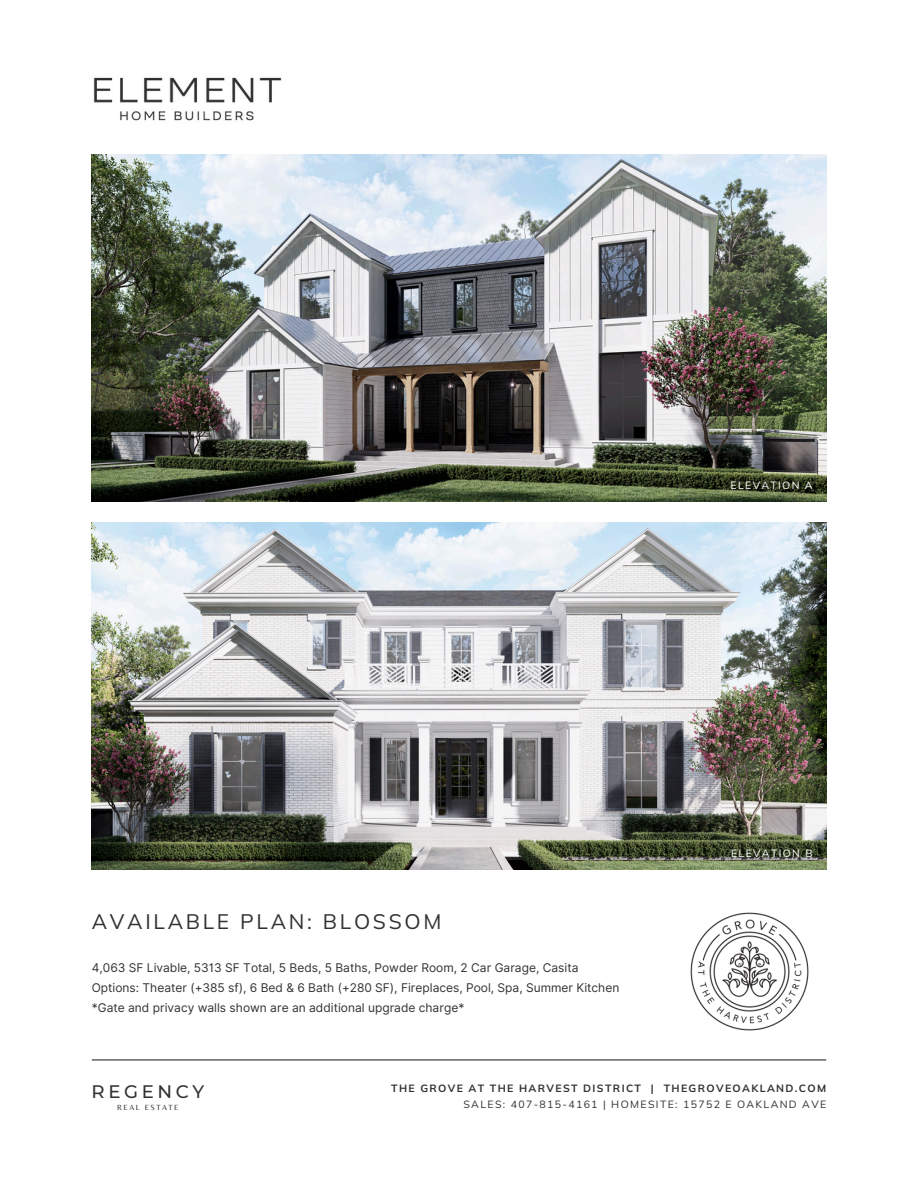
<style>
.page{position:relative;width:918px;height:1188px;background:#fff}
.page>*{position:absolute;margin:0;border:0;box-sizing:border-box;transform-origin:0 0}
.t1{font:21px "Mulish";letter-spacing:.13em;color:#333133}
.t2{font:500 18.15px "Montserrat";letter-spacing:.2em;color:#333133}
.t3{font:12px/20px "Inter";color:#333133}
.t4{font:700 10.5px "Mulish";letter-spacing:.13em;color:#333133}
.t5{font:10.5px "Mulish";letter-spacing:.13em;color:#333133}
.t6{font:10.5px "Mulish";letter-spacing:.13em;color:#fff}
.t7{font:7.8px "Belleza";letter-spacing:.2em;color:#333133}
</style>
<div class="page">
<img style="left:92px;top:155px;width:734px;height:346px">
<img style="left:92px;top:523px;width:734px;height:346px">
<img style="left:93px;top:77px;width:189px;height:44px">
<hr style="left:92px;top:1059px;width:734px;height:2px;background:#333133">
<img style="left:690px;top:912px;width:119px;height:119px">
<p class="t6" style="left:731px;top:479px;width:84px">ELEVATION A</p>
<h1 class="t1" style="left:92px;top:908px;width:351px">AVAILABLE PLAN: BLOSSOM</h1>
<p class="t3" style="left:92px;top:958px;width:529px">4,063 SF Livable, 5313 SF Total, 5 Beds, 5 Baths, Powder Room, 2 Car Garage, Casita<br>Options: Theater (+385 sf), 6 Bed &amp; 6 Bath (+280 SF), Fireplaces, Pool, Spa, Summer Kitchen *Gate and privacy walls shown are an additional upgrade charge*</p>
<p class="t6" style="left:731px;top:847px;width:83px">ELEVATION B</p>
<h2 class="t2" style="left:92px;top:1081px;width:114px">REGENCY</h2>
<p class="t7" style="left:117px;top:1102px;width:63px">REAL ESTATE</p>
<p class="t4" style="left:391px;top:1081px;width:436px">THE GROVE AT THE HARVEST DISTRICT | THEGROVEOAKLAND.COM</p>
<p class="t5" style="left:463px;top:1098px;width:364px">SALES: 407-815-4161 | HOMESITE: 15752 E OAKLAND AVE</p>
</div>
